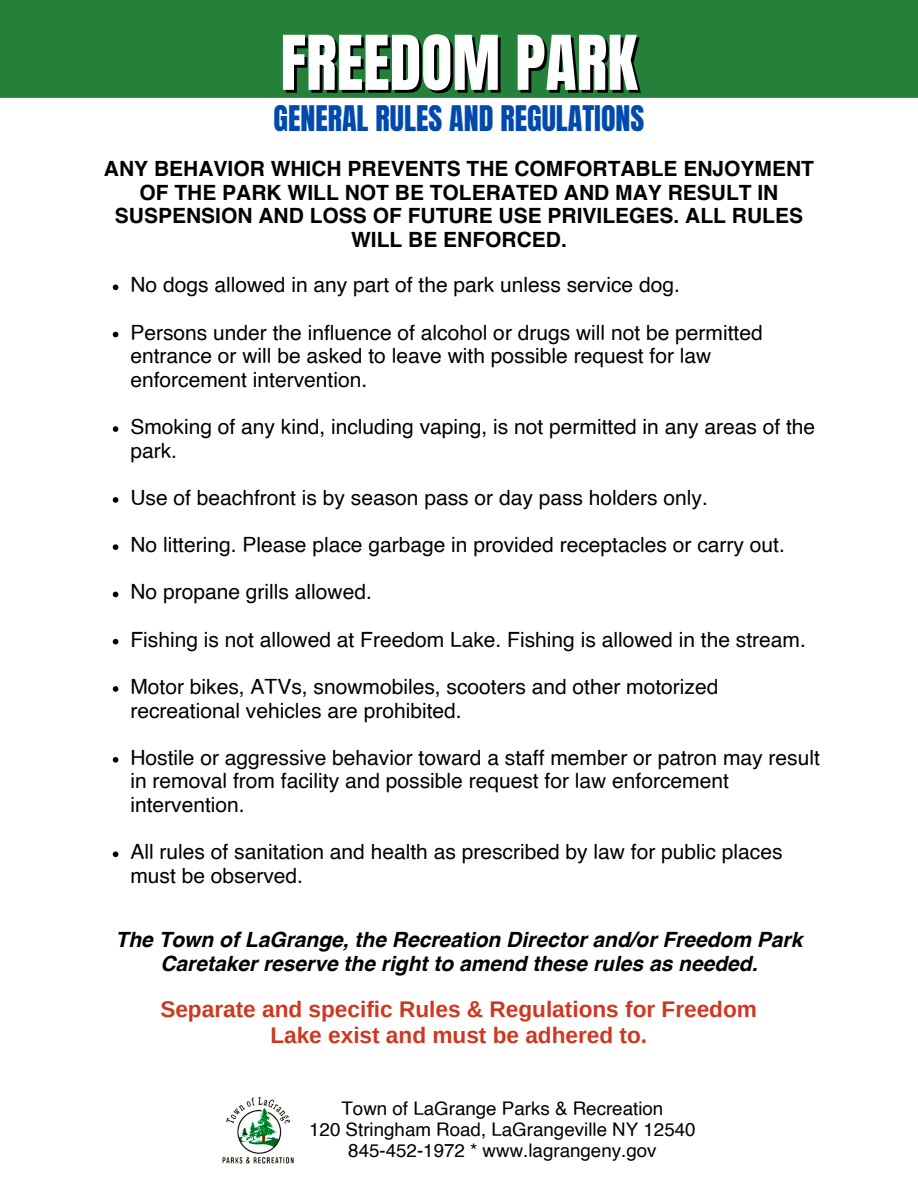
<style>
.page{position:relative;width:918px;height:1188px;background:#fff}
.page>*{position:absolute;margin:0;border:0;box-sizing:border-box;transform-origin:0 0}
.t1{font:64.2px "Anton";color:#fff}
.t2{font:30px "Anton";color:#004aad}
.t3{font:700 22.65px/25.5px "Arimo";color:#cf3721;text-align:center}
.t4{font:21px/23.7px "Helvetica";color:#000}
.t5{font:700 21px/23.7px "Helvetica";color:#000;text-align:center}
.t6{font:italic 700 21px/23.7px "Helvetica";color:#000;text-align:center}
.t7{font:18.75px "Helvetica";color:#000}
</style>
<div class="page">
<div style="left:0;top:0;width:918px;height:98px;background:#258039"></div>
<svg style="left:113px;top:284px;width:5px;height:6px"></svg>
<svg style="left:113px;top:332px;width:5px;height:5px"></svg>
<svg style="left:113px;top:426px;width:5px;height:6px"></svg>
<svg style="left:113px;top:497px;width:5px;height:6px"></svg>
<svg style="left:113px;top:544px;width:5px;height:6px"></svg>
<svg style="left:113px;top:592px;width:5px;height:5px"></svg>
<svg style="left:113px;top:639px;width:5px;height:5px"></svg>
<svg style="left:113px;top:686px;width:5px;height:6px"></svg>
<svg style="left:113px;top:757px;width:5px;height:6px"></svg>
<svg style="left:113px;top:851px;width:5px;height:6px"></svg>
<img style="left:222px;top:1097px;width:72px;height:67px">
<p class="t1" style="left:280px;top:17px;width:359px">FREEDOM PARK</p>
<p class="t2" style="left:274px;top:97px;width:372px">GENERAL RULES AND REGULATIONS</p>
<p class="t5" style="left:104px;top:159px;width:712px">ANY BEHAVIOR WHICH PREVENTS THE COMFORTABLE ENJOYMENT OF THE PARK WILL NOT BE TOLERATED AND MAY RESULT IN SUSPENSION AND LOSS OF FUTURE USE PRIVILEGES. ALL RULES WILL BE ENFORCED.</p>
<p class="t4" style="left:130px;top:275px;width:551px">No dogs allowed in any part of the park unless service dog.</p>
<p class="t4" style="left:130px;top:322px;width:634px">Persons under the influence of alcohol or drugs will not be permitted entrance or will be asked to leave with possible request for law enforcement intervention.</p>
<p class="t4" style="left:130px;top:417px;width:686px">Smoking of any kind, including vaping, is not permitted in any areas of the park.</p>
<p class="t4" style="left:130px;top:487px;width:579px">Use of beachfront is by season pass or day pass holders only.</p>
<p class="t4" style="left:130px;top:535px;width:656px">No littering. Please place garbage in provided receptacles or carry out.</p>
<p class="t4" style="left:130px;top:582px;width:243px">No propane grills allowed.</p>
<p class="t4" style="left:130px;top:629px;width:677px">Fishing is not allowed at Freedom Lake. Fishing is allowed in the stream.</p>
<p class="t4" style="left:130px;top:676px;width:589px">Motor bikes, ATVs, snowmobiles, scooters and other motorized recreational vehicles are prohibited.</p>
<p class="t4" style="left:130px;top:747px;width:691px">Hostile or aggressive behavior toward a staff member or patron may result in removal from facility and possible request for law enforcement intervention.</p>
<p class="t4" style="left:130px;top:842px;width:654px">All rules of sanitation and health as prescribed by law for public places must be observed.</p>
<p class="t6" style="left:116px;top:930px;width:688px">The Town of LaGrange, the Recreation Director and/or Freedom Park<br>Caretaker reserve the right to amend these rules as needed.</p>
<p class="t3" style="left:160px;top:997px;width:598px">Separate and specific Rules &amp; Regulations for Freedom<br>Lake exist and must be adhered to.</p>
<p class="t7" style="left:342px;top:1100px;width:323px">Town of LaGrange Parks &amp; Recreation</p>
<p class="t7" style="left:309px;top:1122px;width:388px">120 Stringham Road, LaGrangeville NY 12540</p>
<p class="t7" style="left:348px;top:1143px;width:310px">845-452-1972 * www.lagrangeny.gov</p>
</div>
